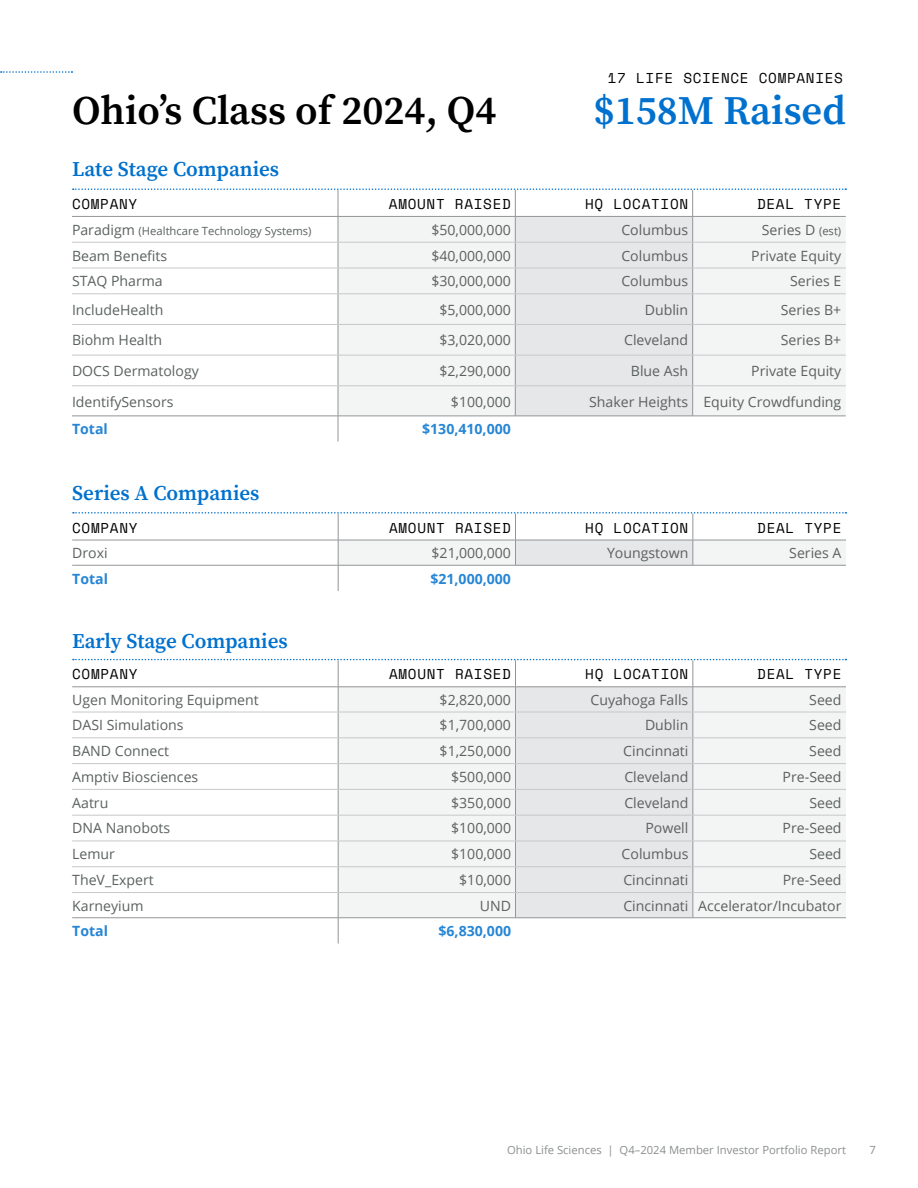
<style>
.page{position:relative;width:918px;height:1188px;background:#fff}
.page>*{position:absolute;margin:0;border:0;box-sizing:border-box;transform-origin:0 0}
.t1{font:600 40.5px "Source Serif Pro";color:#000}
.t2{font:600 40.5px "Source Serif Pro";color:#0071ce}
.t3{font:600 21px "Source Serif Pro";color:#0071ce}
.t4{font:14.25px "Space Mono";letter-spacing:.05em;color:#000}
.t5{font:14.1px "Open Sans";color:#5a615f}
.t6{font:700 14.1px "Open Sans";color:#2686d5}
.t7{font:11.25px "Open Sans";color:#8b8f8e}
.t8{font:11.25px "Open Sans";color:#5a615f}
.s1{font-size:14.1px}
.s2{font-size:11.25px}
</style>
<div class="page">
<hr style="left:72px;top:242px;width:266px;height:1px;background:#c7c8ca">
<hr style="left:72px;top:268px;width:266px;height:1px;background:#c7c8ca">
<hr style="left:72px;top:294px;width:266px;height:1px;background:#c7c8ca">
<hr style="left:72px;top:324px;width:266px;height:1px;background:#c7c8ca">
<hr style="left:72px;top:355px;width:266px;height:1px;background:#c7c8ca">
<hr style="left:72px;top:386px;width:266px;height:1px;background:#c7c8ca">
<hr style="left:72px;top:216px;width:266px;height:1px;background:#939598">
<hr style="left:72px;top:416px;width:266px;height:1px;background:#939598">
<hr style="left:72px;top:540px;width:266px;height:1px;background:#939598">
<hr style="left:72px;top:565px;width:266px;height:1px;background:#939598">
<hr style="left:72px;top:712px;width:266px;height:1px;background:#c7c8ca">
<hr style="left:72px;top:738px;width:266px;height:1px;background:#c7c8ca">
<hr style="left:72px;top:763px;width:266px;height:1px;background:#c7c8ca">
<hr style="left:72px;top:789px;width:266px;height:1px;background:#c7c8ca">
<hr style="left:72px;top:815px;width:266px;height:1px;background:#c7c8ca">
<hr style="left:72px;top:841px;width:266px;height:1px;background:#c7c8ca">
<hr style="left:72px;top:866px;width:266px;height:1px;background:#c7c8ca">
<hr style="left:72px;top:892px;width:266px;height:1px;background:#c7c8ca">
<hr style="left:72px;top:687px;width:266px;height:1px;background:#939598">
<hr style="left:72px;top:918px;width:266px;height:1px;background:#939598">
<svg style="left:73px;top:188px;width:773px;height:254px"></svg>
<svg style="left:73px;top:512px;width:773px;height:79px"></svg>
<svg style="left:73px;top:659px;width:773px;height:285px"></svg>
<svg style="left:1px;top:71px;width:71px;height:2px"></svg>
<h1 class="t1" style="left:72px;top:83px;width:426px">Ohio’s Class of 2024, Q4</h1>
<h2 class="t3" style="left:72px;top:155px;width:209px">Late Stage Companies</h2>
<p class="t4" style="left:608px;top:68px;width:237px">17 LIFE SCIENCE COMPANIES</p>
<h1 class="t2" style="left:594px;top:83px;width:254px">$158M Raised</h1>
<p class="t4" style="left:72px;top:193px;width:67px">COMPANY</p>
<p class="t4" style="left:389px;top:193px;width:123px">AMOUNT RAISED</p>
<p class="t4" style="left:585px;top:193px;width:105px">HQ LOCATION</p>
<p class="t4" style="left:757px;top:193px;width:86px">DEAL TYPE</p>
<p class="t8" style="left:72px;top:223px;width:241px"><span class="s1">Paradigm</span> (Healthcare Technology Systems)</p>
<p class="t5" style="left:431px;top:220px;width:81px">$50,000,000</p>
<p class="t5" style="left:621px;top:220px;width:68px">Columbus</p>
<p class="t5" style="left:762px;top:220px;width:81px">Series D <span class="s2">(est)</span></p>
<p class="t5" style="left:72px;top:246px;width:97px">Beam Benefits</p>
<p class="t5" style="left:431px;top:246px;width:81px">$40,000,000</p>
<p class="t5" style="left:621px;top:246px;width:68px">Columbus</p>
<p class="t5" style="left:751px;top:246px;width:92px">Private Equity</p>
<p class="t5" style="left:72px;top:272px;width:92px">STAQ Pharma</p>
<p class="t5" style="left:431px;top:272px;width:81px">$30,000,000</p>
<p class="t5" style="left:621px;top:272px;width:68px">Columbus</p>
<p class="t5" style="left:790px;top:272px;width:53px">Series E</p>
<p class="t5" style="left:72px;top:300px;width:93px">IncludeHealth</p>
<p class="t5" style="left:439px;top:300px;width:73px">$5,000,000</p>
<p class="t5" style="left:645px;top:300px;width:45px">Dublin</p>
<p class="t5" style="left:781px;top:300px;width:62px">Series B+</p>
<p class="t5" style="left:72px;top:330px;width:92px">Biohm Health</p>
<p class="t5" style="left:439px;top:330px;width:73px">$3,020,000</p>
<p class="t5" style="left:624px;top:330px;width:66px">Cleveland</p>
<p class="t5" style="left:781px;top:330px;width:62px">Series B+</p>
<p class="t5" style="left:72px;top:361px;width:128px">DOCS Dermatology</p>
<p class="t5" style="left:439px;top:361px;width:73px">$2,290,000</p>
<p class="t5" style="left:631px;top:361px;width:59px">Blue Ash</p>
<p class="t5" style="left:751px;top:361px;width:92px">Private Equity</p>
<p class="t5" style="left:72px;top:392px;width:103px">IdentifySensors</p>
<p class="t5" style="left:451px;top:392px;width:61px">$100,000</p>
<p class="t5" style="left:589px;top:392px;width:254px">Shaker Heights Equity Crowdfunding</p>
<p class="t6" style="left:72px;top:419px;width:37px">Total</p>
<p class="t6" style="left:422px;top:419px;width:90px">$130,410,000</p>
<h2 class="t3" style="left:72px;top:479px;width:189px">Series A Companies</h2>
<p class="t4" style="left:72px;top:517px;width:67px">COMPANY</p>
<p class="t4" style="left:389px;top:517px;width:123px">AMOUNT RAISED</p>
<p class="t4" style="left:585px;top:517px;width:105px">HQ LOCATION</p>
<p class="t4" style="left:757px;top:517px;width:86px">DEAL TYPE</p>
<p class="t5" style="left:72px;top:543px;width:37px">Droxi</p>
<p class="t5" style="left:432px;top:543px;width:81px">$21,000,000</p>
<p class="t5" style="left:607px;top:543px;width:83px">Youngstown</p>
<p class="t5" style="left:789px;top:543px;width:54px">Series A</p>
<p class="t6" style="left:72px;top:568px;width:37px">Total</p>
<p class="t6" style="left:430px;top:568px;width:82px">$21,000,000</p>
<h2 class="t3" style="left:72px;top:627px;width:217px">Early Stage Companies</h2>
<p class="t4" style="left:72px;top:664px;width:67px">COMPANY</p>
<p class="t4" style="left:389px;top:664px;width:123px">AMOUNT RAISED</p>
<p class="t4" style="left:585px;top:664px;width:105px">HQ LOCATION</p>
<p class="t4" style="left:757px;top:664px;width:86px">DEAL TYPE</p>
<p class="t5" style="left:72px;top:690px;width:188px">Ugen Monitoring Equipment</p>
<p class="t5" style="left:440px;top:690px;width:73px">$2,820,000</p>
<p class="t5" style="left:590px;top:690px;width:99px">Cuyahoga Falls</p>
<p class="t5" style="left:809px;top:690px;width:34px">Seed</p>
<p class="t5" style="left:72px;top:716px;width:113px">DASI Simulations</p>
<p class="t5" style="left:440px;top:716px;width:73px">$1,700,000</p>
<p class="t5" style="left:645px;top:716px;width:45px">Dublin</p>
<p class="t5" style="left:809px;top:716px;width:34px">Seed</p>
<p class="t5" style="left:72px;top:741px;width:98px">BAND Connect</p>
<p class="t5" style="left:440px;top:741px;width:73px">$1,250,000</p>
<p class="t5" style="left:623px;top:741px;width:67px">Cincinnati</p>
<p class="t5" style="left:809px;top:741px;width:34px">Seed</p>
<p class="t5" style="left:72px;top:767px;width:128px">Amptiv Biosciences</p>
<p class="t5" style="left:451px;top:767px;width:61px">$500,000</p>
<p class="t5" style="left:624px;top:767px;width:66px">Cleveland</p>
<p class="t5" style="left:783px;top:767px;width:60px">Pre-Seed</p>
<p class="t5" style="left:72px;top:793px;width:38px">Aatru</p>
<p class="t5" style="left:451px;top:793px;width:61px">$350,000</p>
<p class="t5" style="left:624px;top:793px;width:66px">Cleveland</p>
<p class="t5" style="left:809px;top:793px;width:34px">Seed</p>
<p class="t5" style="left:72px;top:819px;width:100px">DNA Nanobots</p>
<p class="t5" style="left:451px;top:819px;width:61px">$100,000</p>
<p class="t5" style="left:645px;top:819px;width:45px">Powell</p>
<p class="t5" style="left:783px;top:819px;width:60px">Pre-Seed</p>
<p class="t5" style="left:72px;top:844px;width:44px">Lemur</p>
<p class="t5" style="left:451px;top:844px;width:61px">$100,000</p>
<p class="t5" style="left:622px;top:844px;width:68px">Columbus</p>
<p class="t5" style="left:809px;top:844px;width:34px">Seed</p>
<p class="t5" style="left:72px;top:870px;width:83px">TheV_Expert</p>
<p class="t5" style="left:459px;top:870px;width:53px">$10,000</p>
<p class="t5" style="left:623px;top:870px;width:67px">Cincinnati</p>
<p class="t5" style="left:783px;top:870px;width:60px">Pre-Seed</p>
<p class="t5" style="left:72px;top:896px;width:73px">Karneyium</p>
<p class="t5" style="left:480px;top:896px;width:33px">UND</p>
<p class="t5" style="left:623px;top:896px;width:220px">Cincinnati Accelerator/Incubator</p>
<p class="t6" style="left:72px;top:921px;width:37px">Total</p>
<p class="t6" style="left:439px;top:921px;width:74px">$6,830,000</p>
<p class="t7" style="left:507px;top:1142px;width:340px">Ohio Life Sciences | Q4–2024 Member Investor Portfolio Report</p>
<p class="t7" style="left:870px;top:1142px;width:8px">7</p>
</div>
